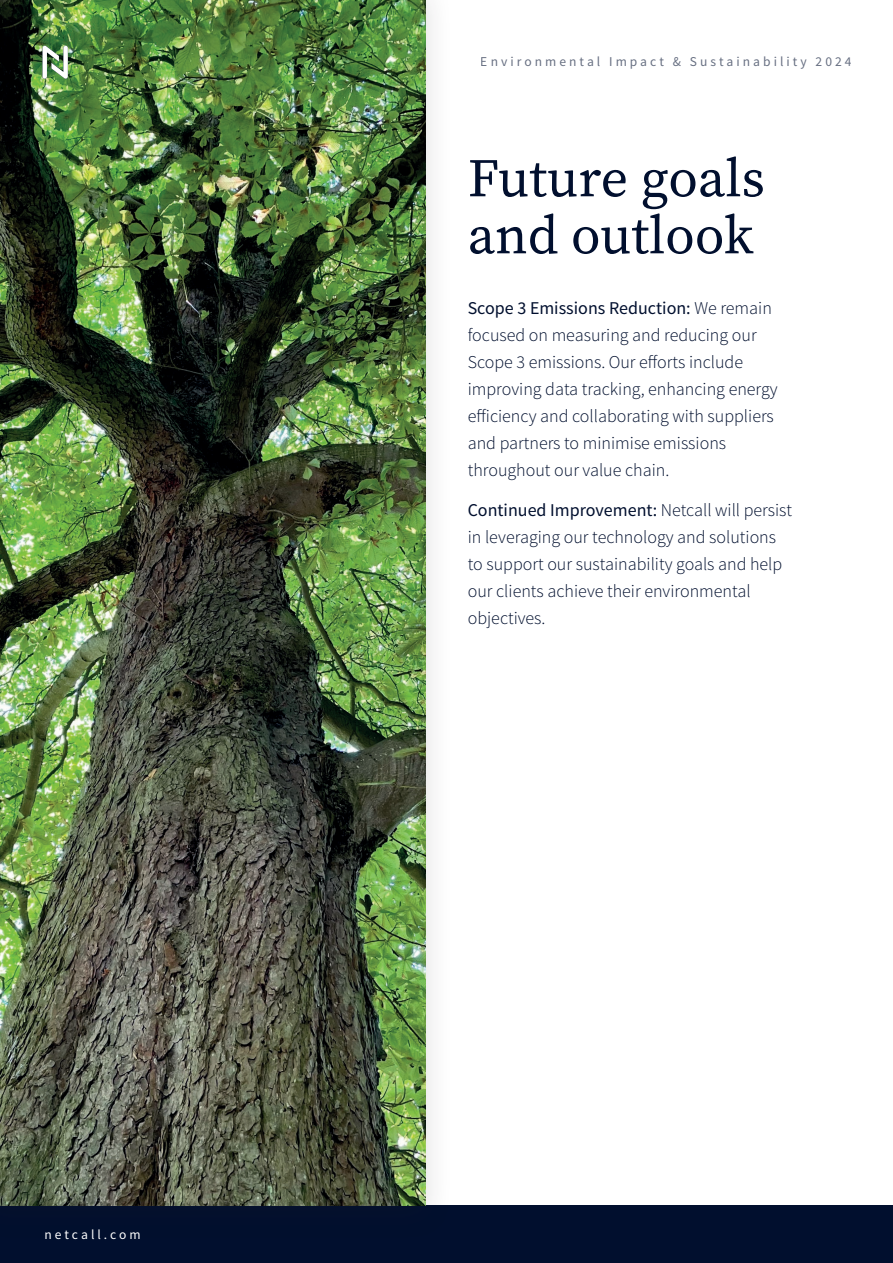
<style>
.page{position:relative;width:893px;height:1263px;background:#fff}
.page>*{position:absolute;margin:0;border:0;box-sizing:border-box;transform-origin:0 0}
.t1{font:54px/57px "Source Serif Pro";color:#010f2e}
.t2{font:300 18px/27px "Source Sans Pro";color:#010f2e}
.t3{font:13.5px "Source Sans Pro";letter-spacing:.225em;color:#010f2e}
.t4{font:13.5px "Source Sans Pro";letter-spacing:.22em;color:#fff}
.s1{font-weight:400}
</style>
<div class="page">
<div style="left:0;top:1205px;width:893px;height:58px;background:#010f2e"></div>
<div style="left:0;top:0;width:454px;height:1242px;background:#231f20;opacity:.15"></div>
<img style="left:0;top:0;width:425px;height:1205px">
<svg style="left:43px;top:46px;width:25px;height:33px"></svg>
<p class="t4" style="left:45px;top:1226px;width:98px">netcall.com</p>
<p class="t3" style="left:481px;top:53px;width:372px">Environmental Impact &amp; Sustainability 2024</p>
<h1 class="t1" style="left:468px;top:150px;width:299px">Future goals and outlook</h1>
<p class="t2" style="left:468px;top:295px;width:311px"><span class="s1">Scope 3 Emissions Reduction:</span> We remain focused on measuring and reducing our Scope 3 emissions. Our efforts include improving data tracking, enhancing energy efficiency and collaborating with suppliers and partners to minimise emissions throughout our value chain.</p>
<p class="t2" style="left:468px;top:497px;width:326px"><span class="s1">Continued Improvement:</span> Netcall will persist in leveraging our technology and solutions to support our sustainability goals and help our clients achieve their environmental objectives.</p>
</div>
